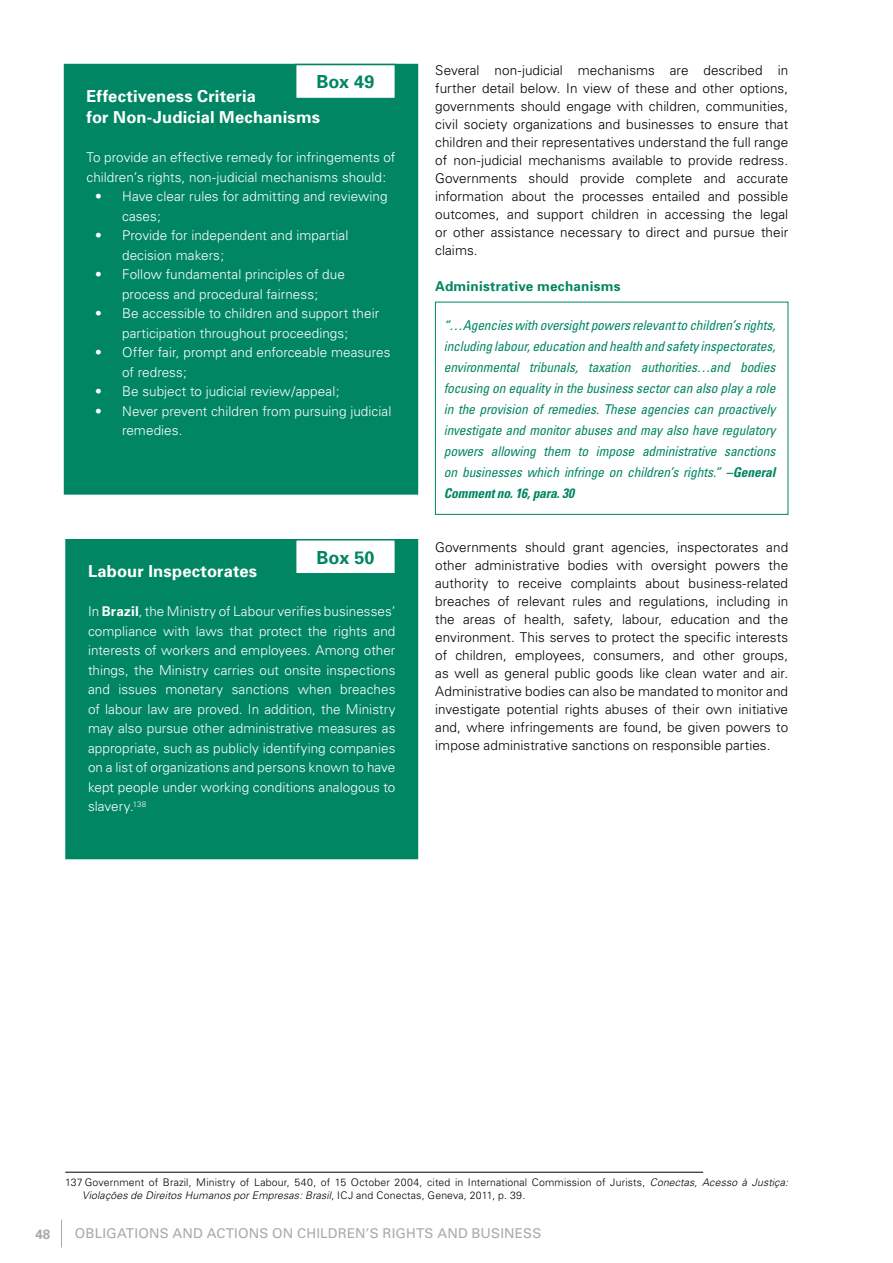
<style>
.page{position:relative;width:893px;height:1263px;background:#fff}
.page>*{position:absolute;margin:0;border:0;box-sizing:border-box;transform-origin:0 0}
.t1{font:700 18px "Univers";color:#008662}
.t2{font:700 16.5px/21px "Univers";letter-spacing:.01em;color:#fff}
.t3{font:300 13.5px/18px "Univers";letter-spacing:.005em;color:#000;text-align:justify}
.t4{font:300 13.5px/19.5px "Univers";letter-spacing:.005em;color:#fff}
.t5{font:italic condensed 13.5px/21px "Univers";letter-spacing:-.01em;color:#008662;text-align:justify}
.t6{font:13.5px "Univers";letter-spacing:.01em;color:#a7a9ac}
.t7{font:700 13.5px "Univers";letter-spacing:.015em;color:#008662}
.t8{font:700 13.5px "Univers";color:#a7a9ac}
.t9{font:300 10.5px/13.5px "Univers";letter-spacing:.015em;color:#000}
.s1{font-family:"Univers CE";font-weight:700}
.s2{font-weight:700}
.s3{font-style:italic}
</style>
<div class="page">
<svg style="left:61px;top:1219px;width:1px;height:28px"></svg>
<hr style="left:65px;top:1172px;width:638px;height:1px;background:#000">
<div style="left:65px;top:65px;width:352px;height:429px;background:#008662"></div>
<div style="left:64px;top:64px;width:354px;height:431px;border:2px solid #008662"></div>
<svg style="left:294px;top:63px;width:103px;height:35px;background:#e6f3ef"></svg>
<div style="left:66px;top:540px;width:351px;height:318px;background:#008662"></div>
<div style="left:65px;top:539px;width:353px;height:320px;border:2px solid #008662"></div>
<svg style="left:294px;top:539px;width:103px;height:34px;background:#e8f4f1"></svg>
<h1 class="t1" style="left:316px;top:71px;width:60px">Box 49</h1>
<p class="t2" style="left:87px;top:86px;width:235px">Effectiveness Criteria<br>for Non-Judicial Mechanisms</p>
<p class="t4" style="left:87px;top:148px;width:310px">To provide an effective remedy for infringements of children’s rights, non-judicial mechanisms should:</p>
<p class="t4" style="left:122px;top:187px;width:267px;text-indent:-27px">• Have clear rules for admitting and reviewing cases;</p>
<p class="t4" style="left:122px;top:226px;width:228px;text-indent:-27px">• Provide for independent and impartial decision makers;</p>
<p class="t4" style="left:95px;top:265px;width:251px;text-align:center">• Follow fundamental principles of due process and procedural fairness;</p>
<p class="t4" style="left:95px;top:304px;width:286px;text-align:center">• Be accessible to children and support their participation throughout proceedings;</p>
<p class="t4" style="left:122px;top:343px;width:270px;text-indent:-27px">• Offer fair, prompt and enforceable measures of redress;</p>
<p class="t4" style="left:95px;top:382px;width:246px">• Be subject to judicial review/appeal;</p>
<p class="t4" style="left:122px;top:401px;width:271px;text-indent:-27px">• Never prevent children from pursuing judicial remedies.</p>
<h1 class="t1" style="left:317px;top:546px;width:59px">Box 50</h1>
<p class="t2" style="left:88px;top:561px;width:171px">Labour Inspectorates</p>
<p class="t4" style="left:88px;top:602px;width:309px;text-align:justify">In <span class="s1">Brazil</span>, the Ministry of Labour verifies businesses’ compliance with laws that protect the rights and interests of workers and employees. Among other things, the Ministry carries out onsite inspections and issues monetary sanctions when breaches of labour law are proved. In addition, the Ministry may also pursue other administrative measures as appropriate, such as publicly identifying companies on a list of organizations and persons known to have kept people under working conditions analogous to slavery.<sup>138</sup></p>
<p class="t3" style="left:435px;top:61px;width:354px">Several non-judicial mechanisms are described in further detail below. In view of these and other options, governments should engage with children, communities, civil society organizations and businesses to ensure that children and their representatives understand the full range of non-judicial mechanisms available to provide redress.<br>Governments should provide complete and accurate information about the processes entailed and possible outcomes, and support children in accessing the legal or other assistance necessary to direct and pursue their claims.</p>
<p class="t7" style="left:435px;top:278px;width:187px">Administrative mechanisms</p>
<p class="t5" style="left:444px;top:314px;width:333px">“…Agencies with oversight powers relevant to children’s rights, including labour, education and health and safety inspectorates, environmental tribunals, taxation authorities…and bodies focusing on equality in the business sector can also play a role in the provision of remedies. These agencies can proactively investigate and monitor abuses and may also have regulatory powers allowing them to impose administrative sanctions on businesses which infringe on children’s rights.” <span class="s2">–General Comment no. 16, para. 30</span></p>
<p class="t3" style="left:435px;top:538px;width:354px">Governments should grant agencies, inspectorates and other administrative bodies with oversight powers the authority to receive complaints about business-related breaches of relevant rules and regulations, including in the areas of health, safety, labour, education and the environment. This serves to protect the specific interests of children, employees, consumers, and other groups, as well as general public goods like clean water and air.<br>Administrative bodies can also be mandated to monitor and investigate potential rights abuses of their own initiative and, where infringements are found, be given powers to impose administrative sanctions on responsible parties.<sup>137</sup></p>
<p class="t9" style="left:82px;top:1175px;width:707px;text-indent:-17px">137 Government of Brazil, Ministry of Labour, 540, of 15 October 2004, cited in International Commission of Jurists, <span class="s3">Conectas, Acesso à Justiça:<br>Violações de Direitos Humanos por Empresas: Brasil</span>, ICJ and Conectas, Geneva, 2011, p. 39.</p>
<p class="t8" style="left:35px;top:1226px;width:16px">48</p>
<p class="t6" style="left:75px;top:1225px;width:468px">OBLIGATIONS AND ACTIONS ON CHILDREN’S RIGHTS AND BUSINESS</p>
</div>
